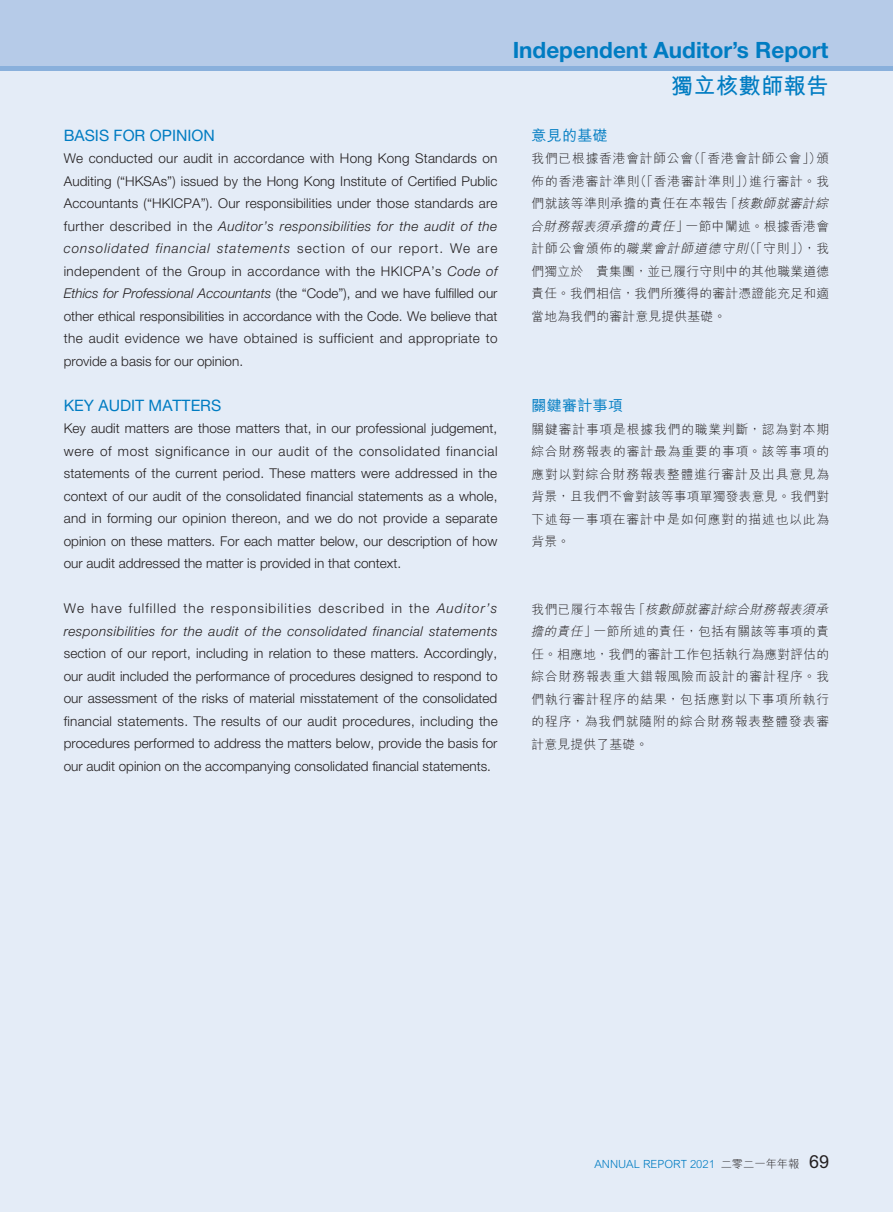
<style>
.page{position:relative;width:893px;height:1212px;background:#fff}
.page>*{position:absolute;margin:0;border:0;box-sizing:border-box;transform-origin:0 0}
.t1{font:700 22.5px "Helvetica Neue LT Std";color:#007cc2}
.t2{font:700 22.5px "M Hei HK";color:#007cc2}
.t3{font:500 18px "M Hei HK";color:#231f20}
._01_H1_E{font:15.75px "Helvetica Neue LT Std";color:#007cc2}
._001_H1_C{font:500 15px "M Hei HK";letter-spacing:.02em;color:#007cc2}
._00_txt_E{font:300 13.5px/22.5px "Helvetica Neue LT Std";color:#231f20;text-align:justify}
._000_txt_C{font:300 12.75px/22.5px "M Hei HK";letter-spacing:.03em;color:#231f20}
._000_txt_C-2{font:300 12.75px/22.5px "M Hei HK";letter-spacing:.07em;color:#231f20}
.t4{font:300 11.25px "M Hei HK";color:#007cc2}
.s1{font-style:italic}
.s2{color:#231f20}
</style>
<div class="page">
<div style="left:0;top:71px;width:893px;height:1141px;background:#e4ecf7"></div>
<div style="left:0;top:0;width:893px;height:67px;background:#b6cbe8"></div>
<hr style="left:0;top:67px;width:893px;height:4px;background:#89b0dc">
<p class="_01_H1_E" style="left:64px;top:126px;width:153px">BASIS FOR OPINION</p>
<p class="_00_txt_E" style="left:64px;top:147px;width:435px">We conducted our audit in accordance with Hong Kong Standards on Auditing (“HKSAs”) issued by the Hong Kong Institute of Certified Public Accountants (“HKICPA”). Our responsibilities under those standards are further described in the <span class="s1">Auditor’s responsibilities for the audit of the consolidated financial statements</span> section of our report. We are independent of the Group in accordance with the HKICPA’s <span class="s1">Code of Ethics for Professional Accountants</span> (the “Code”), and we have fulfilled our other ethical responsibilities in accordance with the Code. We believe that the audit evidence we have obtained is sufficient and appropriate to provide a basis for our opinion.</p>
<p class="_01_H1_E" style="left:64px;top:396px;width:159px">KEY AUDIT MATTERS</p>
<p class="_00_txt_E" style="left:64px;top:417px;width:435px">Key audit matters are those matters that, in our professional judgement, were of most significance in our audit of the consolidated financial statements of the current period. These matters were addressed in the context of our audit of the consolidated financial statements as a whole, and in forming our opinion thereon, and we do not provide a separate opinion on these matters. For each matter below, our description of how our audit addressed the matter is provided in that context.</p>
<p class="_00_txt_E" style="left:64px;top:597px;width:435px">We have fulfilled the responsibilities described in the <span class="s1">Auditor’s responsibilities for the audit of the consolidated financial statements </span>section of our report, including in relation to these matters. Accordingly, our audit included the performance of procedures designed to respond to our assessment of the risks of material misstatement of the consolidated financial statements. The results of our audit procedures, including the procedures performed to address the matters below, provide the basis for our audit opinion on the accompanying consolidated financial statements.</p>
<p class="t1" style="left:513px;top:36px;width:317px">Independent Auditor’s Report</p>
<p class="t2" style="left:671px;top:69px;width:159px">獨立核數師報告</p>
<p class="_001_H1_C" style="left:531px;top:125px;width:78px">意見的基礎</p>
<p class="_000_txt_C" style="left:530px;top:147px;width:302px">我們已根據香港會計師公會（「香港會計師公會」）頒佈的香港審計準則（「香港審計準則」）進行審計。我們就該等準則承擔的責任在本報告「<span class="s1">核數師就審計綜合財務報表須承擔的責任</span>」一節中闡述。根據香港會計師公會頒佈的<span class="s1">職業會計師道德守則</span>（「守則」），我們獨立於 貴集團，並已履行守則中的其他職業道德責任。我們相信，我們所獲得的審計憑證能充足和適當地為我們的審計意見提供基礎。</p>
<p class="_001_H1_C" style="left:531px;top:395px;width:93px">關鍵審計事項</p>
<p class="_000_txt_C" style="left:531px;top:417px;width:299px;text-align:justify">關鍵審計事項是根據我們的職業判斷，認為對本期綜合財務報表的審計最為重要的事項。該等事項的應對以對綜合財務報表整體進行審計及出具意見為背景，且我們不會對該等事項單獨發表意見。我們對下述每一事項在審計中是如何應對的描述也以此為背景。</p>
<p class="_000_txt_C-2" style="left:530px;top:597px;width:302px">我們已履行本報告「<span class="s1">核數師就審計綜合財務報表須承擔的責任</span>」一節所述的責任，包括有關該等事項的責任。相應地，我們的審計工作包括執行為應對評估的綜合財務報表重大錯報風險而設計的審計程序。我們執行審計程序的結果，包括應對以下事項所執行的程序，為我們就隨附的綜合財務報表整體發表審計意見提供了基礎。</p>
<p class="t4" style="left:594px;top:1158px;width:207px">ANNUAL REPORT 2021 <span class="s2">二零二一年年報</span></p>
<p class="t3" style="left:809px;top:1148px;width:22px">69</p>
</div>
